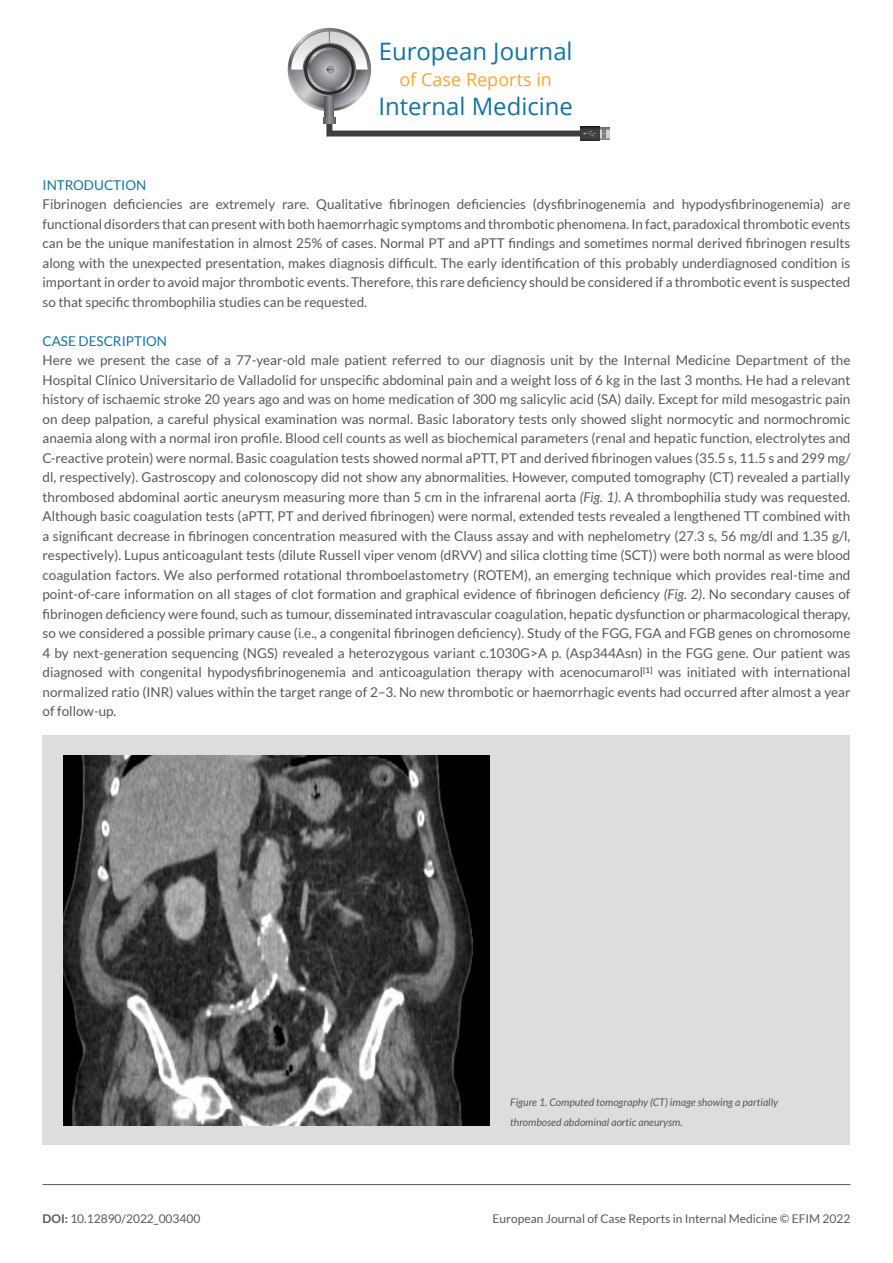
<style>
.page{position:relative;width:893px;height:1263px;background:#fff}
.page>*{position:absolute;margin:0;border:0;box-sizing:border-box;transform-origin:0 0}
.t1{font:24px "Open Sans";color:#1373a1}
.t2{font:18px "Open Sans";color:#faa633}
.TESTO_ARTICOLO{font:13.5px/19.5px "Lato";color:#57585a;text-align:justify}
.TITOLINI{font:13.5px "Lato";color:#1373a1}
.t3{font:12px "Lato";color:#57585a}
.DIDASCALIA{font:italic 10.5px/19.5px "Lato";color:#57585a}
.s1{font-style:italic}
.s2{font-weight:700}
</style>
<div class="page">
<svg style="left:288px;top:28px;width:83px;height:83px"></svg>
<svg style="left:291px;top:31px;width:77px;height:77px"></svg>
<svg style="left:325px;top:96px;width:9px;height:21px"></svg>
<svg style="left:303px;top:43px;width:53px;height:53px"></svg>
<svg style="left:304px;top:44px;width:51px;height:51px"></svg>
<svg style="left:307px;top:47px;width:45px;height:45px"></svg>
<svg style="left:310px;top:50px;width:39px;height:39px"></svg>
<svg style="left:291px;top:31px;width:76px;height:43px"></svg>
<svg style="left:600px;top:128px;width:10px;height:11px"></svg>
<svg style="left:603px;top:129px;width:2px;height:9px"></svg>
<svg style="left:580px;top:126px;width:20px;height:15px"></svg>
<svg style="left:323px;top:117px;width:273px;height:20px"></svg>
<hr style="left:43px;top:1184px;width:807px;height:1px;background:#57585a">
<div style="left:43px;top:736px;width:807px;height:409px;background:#dcdddf"></div>
<img style="left:64px;top:755px;width:425px;height:371px">
<h1 class="t1" style="left:379px;top:35px;width:196px">European Journal</h1>
<h2 class="t2" style="left:399px;top:67px;width:154px">of Case Reports in</h2>
<h1 class="t1" style="left:378px;top:89px;width:196px">Internal Medicine</h1>
<p class="TITOLINI" style="left:43px;top:177px;width:105px">INTRODUCTION</p>
<p class="TESTO_ARTICOLO" style="left:43px;top:194px;width:809px">Fibrinogen deficiencies are extremely rare. Qualitative fibrinogen deficiencies (dysfibrinogenemia and hypodysfibrinogenemia) are functional disorders that can present with both haemorrhagic symptoms and thrombotic phenomena. In fact, paradoxical thrombotic events can be the unique manifestation in almost 25% of cases. Normal PT and aPTT findings and sometimes normal derived fibrinogen results along with the unexpected presentation, makes diagnosis difficult. The early identification of this probably underdiagnosed condition is important in order to avoid major thrombotic events. Therefore, this rare deficiency should be considered if a thrombotic event is suspected so that specific thrombophilia studies can be requested.</p>
<p class="TITOLINI" style="left:43px;top:333px;width:126px">CASE DESCRIPTION</p>
<p class="TESTO_ARTICOLO" style="left:43px;top:350px;width:809px">Here we present the case of a 77-year-old male patient referred to our diagnosis unit by the Internal Medicine Department of the Hospital Clínico Universitario de Valladolid for unspecific abdominal pain and a weight loss of 6 kg in the last 3 months. He had a relevant history of ischaemic stroke 20 years ago and was on home medication of 300 mg salicylic acid (SA) daily. Except for mild mesogastric pain on deep palpation, a careful physical examination was normal. Basic laboratory tests only showed slight normocytic and normochromic anaemia along with a normal iron profile. Blood cell counts as well as biochemical parameters (renal and hepatic function, electrolytes and C-reactive protein) were normal. Basic coagulation tests showed normal aPTT, PT and derived fibrinogen values (35.5 s, 11.5 s and 299 mg/ dl, respectively). Gastroscopy and colonoscopy did not show any abnormalities. However, computed tomography (CT) revealed a partially thrombosed abdominal aortic aneurysm measuring more than 5 cm in the infrarenal aorta <span class="s1">(Fig. 1)</span>. A thrombophilia study was requested.<br>Although basic coagulation tests (aPTT, PT and derived fibrinogen) were normal, extended tests revealed a lengthened TT combined with a significant decrease in fibrinogen concentration measured with the Clauss assay and with nephelometry (27.3 s, 56 mg/dl and 1.35 g/l, respectively). Lupus anticoagulant tests (dilute Russell viper venom (dRVV) and silica clotting time (SCT)) were both normal as were blood coagulation factors. We also performed rotational thromboelastometry (ROTEM), an emerging technique which provides real-time and point-of-care information on all stages of clot formation and graphical evidence of fibrinogen deficiency <span class="s1">(Fig. 2)</span>. No secondary causes of fibrinogen deficiency were found, such as tumour, disseminated intravascular coagulation, hepatic dysfunction or pharmacological therapy, so we considered a possible primary cause (i.e., a congenital fibrinogen deficiency). Study of the FGG, FGA and FGB genes on chromosome 4 by next-generation sequencing (NGS) revealed a heterozygous variant c.1030G&gt;A p. (Asp344Asn) in the FGG gene. Our patient was diagnosed with congenital hypodysfibrinogenemia and anticoagulation therapy with acenocumarol<sup>[1]</sup> was initiated with international normalized ratio (INR) values within the target range of 2–3. No new thrombotic or haemorrhagic events had occurred after almost a year of follow-up.</p>
<p class="DIDASCALIA" style="left:510px;top:1093px;width:269px">Figure 1. Computed tomography (CT) image showing a partially thrombosed abdominal aortic aneurysm.</p>
<p class="t3" style="left:43px;top:1212px;width:159px"><span class="s2">DOI:</span> 10.12890/2022_003400</p>
<p class="t3" style="left:493px;top:1212px;width:359px">European Journal of Case Reports in Internal Medicine © EFIM 2022</p>
</div>
